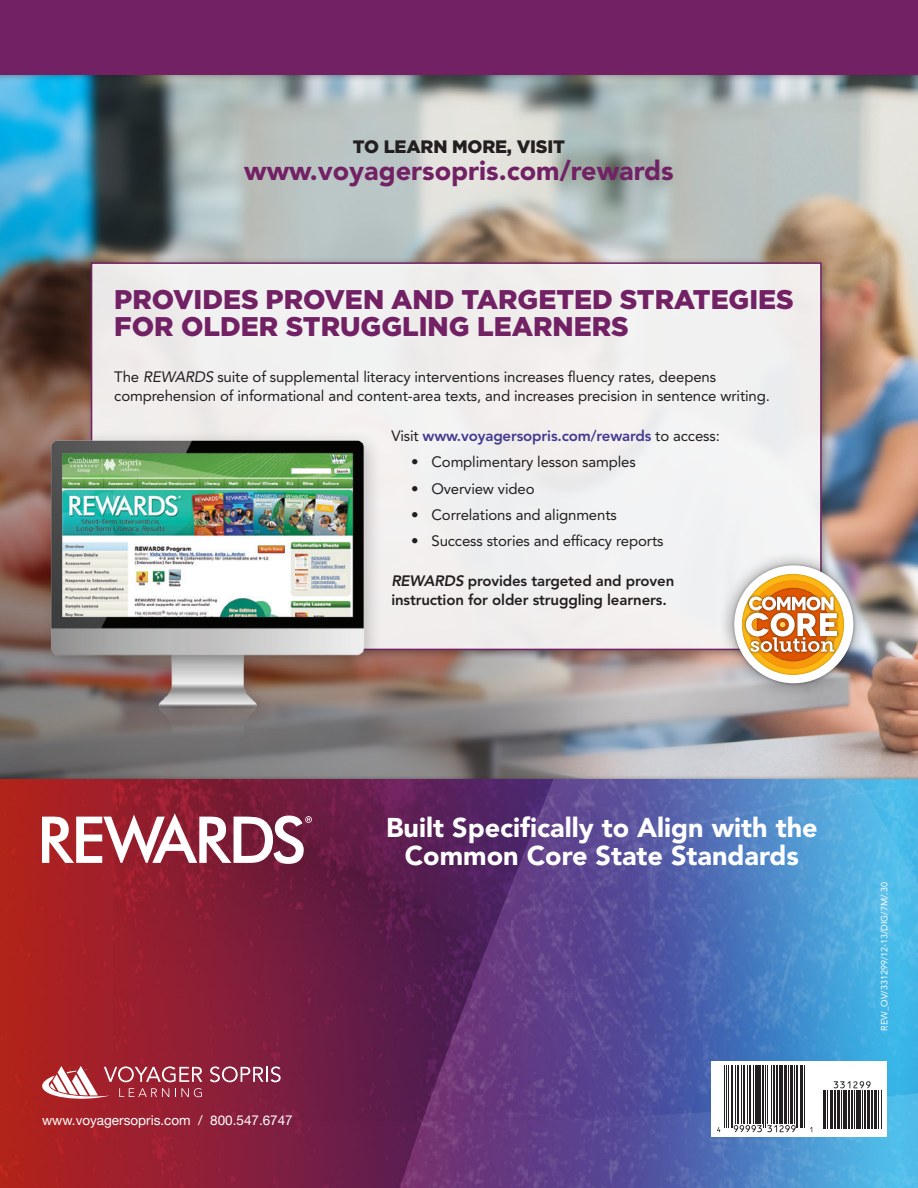
<style>
.page{position:relative;width:918px;height:1188px;background:#fff}
.page>*{position:absolute;margin:0;border:0;box-sizing:border-box;transform-origin:0 0}
.t1{font:900 27px/27px "Gotham";color:#722164}
.t2{font:900 27px/28.5px "Avenir LT Std";color:#fff;text-align:center}
.t3{font:900 27px "Avenir LT Std";color:#722164}
.t4{font:900 18px "Gotham";letter-spacing:-.01em;color:#231f20}
.t5{font:15px/19.5px "Avenir LT Std";letter-spacing:-.01em;color:#231f20}
.t6{font:800 15px/19.5px "Avenir LT Std";letter-spacing:-.01em;color:#231f20}
.t7{font:800 15px "Avenir LT Std";letter-spacing:-.01em;color:#433a90}
.t8{font:13.5px "Helvetica Neue";color:#fff}
.t9{font:9px "Avenir LT Std";color:#fff}
.s1{font-style:italic}
.s2{font-weight:400;color:#231f20}
</style>
<div class="page">
<img style="left:0;top:82px;width:918px;height:630px">
<div style="left:0;top:0;width:918px;height:82px;background:#231f20;opacity:.55"></div>
<div style="left:0;top:0;width:918px;height:74px;background:#722164"></div>
<div style="left:0;top:712px;width:918px;height:476px;background:#231f20;opacity:.45"></div>
<img style="left:0;top:780px;width:918px;height:408px">
<svg style="left:210px;top:1066px;width:71px;height:16px"></svg>
<svg style="left:42px;top:1066px;width:160px;height:33px"></svg>
<div style="left:86px;top:258px;width:745px;height:401px;background:#231f20;opacity:.45"></div>
<div style="left:92px;top:263px;width:729px;height:386px;background:#f1f0f0"></div>
<svg style="left:42px;top:813px;width:270px;height:51px"></svg>
<div style="left:719px;top:550px;width:150px;height:149px;background:#231f20;opacity:.5"></div>
<img style="left:730px;top:562px;width:127px;height:126px">
<div style="left:734px;top:565px;width:119px;height:118px;background:#fff;border-radius:50%"></div>
<svg style="left:742px;top:574px;width:102px;height:101px"></svg>
<div style="left:748px;top:580px;width:90px;height:89px;background:#f7990c;border-radius:50%"></div>
<svg style="left:753px;top:583px;width:81px;height:80px"></svg>
<img style="left:750px;top:593px;width:86px;height:4px">
<img style="left:743px;top:609px;width:97px;height:31px">
<img style="left:750px;top:652px;width:86px;height:3px">
<svg style="left:746px;top:597px;width:91px;height:55px;background:#e1aa7b"></svg>
<div style="left:712px;top:1061px;width:175px;height:76px;background:#fff"></div>
<svg style="left:717px;top:1127px;width:3px;height:5px"></svg>
<hr style="left:725px;top:1066px;width:1px;height:62px;background:#231f20">
<hr style="left:726px;top:1066px;width:1px;height:62px;background:#231f20">
<hr style="left:728px;top:1066px;width:1px;height:62px;background:#231f20">
<hr style="left:731px;top:1066px;width:2px;height:62px;background:#231f20">
<hr style="left:736px;top:1066px;width:1px;height:58px;background:#231f20">
<hr style="left:737px;top:1066px;width:2px;height:58px;background:#231f20">
<hr style="left:741px;top:1066px;width:1px;height:58px;background:#231f20">
<hr style="left:743px;top:1066px;width:2px;height:58px;background:#231f20">
<hr style="left:747px;top:1066px;width:1px;height:58px;background:#231f20">
<hr style="left:749px;top:1066px;width:2px;height:58px;background:#231f20">
<hr style="left:753px;top:1066px;width:1px;height:58px;background:#231f20">
<hr style="left:755px;top:1066px;width:2px;height:58px;background:#231f20">
<hr style="left:758px;top:1066px;width:3px;height:58px;background:#231f20">
<hr style="left:762px;top:1066px;width:1px;height:58px;background:#231f20">
<hr style="left:763px;top:1066px;width:1px;height:62px;background:#231f20">
<hr style="left:765px;top:1066px;width:1px;height:62px;background:#231f20">
<hr style="left:767px;top:1066px;width:1px;height:58px;background:#231f20">
<hr style="left:771px;top:1066px;width:1px;height:58px;background:#231f20">
<hr style="left:773px;top:1066px;width:1px;height:58px;background:#231f20">
<hr style="left:776px;top:1066px;width:2px;height:58px;background:#231f20">
<hr style="left:779px;top:1066px;width:1px;height:58px;background:#231f20">
<hr style="left:781px;top:1066px;width:2px;height:58px;background:#231f20">
<hr style="left:785px;top:1066px;width:2px;height:58px;background:#231f20">
<hr style="left:788px;top:1066px;width:1px;height:58px;background:#231f20">
<svg style="left:734px;top:1125px;width:62px;height:7px"></svg>
<hr style="left:790px;top:1066px;width:3px;height:58px;background:#231f20">
<hr style="left:794px;top:1066px;width:1px;height:58px;background:#231f20">
<hr style="left:796px;top:1066px;width:2px;height:62px;background:#231f20">
<hr style="left:800px;top:1066px;width:1px;height:62px;background:#231f20">
<hr style="left:802px;top:1066px;width:1px;height:62px;background:#231f20">
<hr style="left:804px;top:1066px;width:1px;height:62px;background:#231f20">
<hr style="left:823px;top:1090px;width:1px;height:38px;background:#231f20">
<hr style="left:824px;top:1090px;width:2px;height:38px;background:#231f20">
<hr style="left:827px;top:1090px;width:1px;height:38px;background:#231f20">
<hr style="left:830px;top:1090px;width:1px;height:38px;background:#231f20">
<hr style="left:831px;top:1090px;width:2px;height:38px;background:#231f20">
<hr style="left:834px;top:1090px;width:1px;height:38px;background:#231f20">
<hr style="left:836px;top:1090px;width:1px;height:38px;background:#231f20">
<hr style="left:837px;top:1090px;width:1px;height:38px;background:#231f20">
<hr style="left:838px;top:1090px;width:2px;height:38px;background:#231f20">
<hr style="left:841px;top:1090px;width:1px;height:38px;background:#231f20">
<hr style="left:843px;top:1090px;width:1px;height:38px;background:#231f20">
<hr style="left:844px;top:1090px;width:1px;height:38px;background:#231f20">
<hr style="left:845px;top:1090px;width:1px;height:38px;background:#231f20">
<hr style="left:847px;top:1090px;width:1px;height:38px;background:#231f20">
<hr style="left:848px;top:1090px;width:2px;height:38px;background:#231f20">
<hr style="left:851px;top:1090px;width:1px;height:38px;background:#231f20">
<hr style="left:853px;top:1090px;width:1px;height:38px;background:#231f20">
<hr style="left:854px;top:1090px;width:1px;height:38px;background:#231f20">
<hr style="left:856px;top:1090px;width:1px;height:38px;background:#231f20">
<hr style="left:857px;top:1090px;width:2px;height:38px;background:#231f20">
<hr style="left:860px;top:1090px;width:1px;height:38px;background:#231f20">
<hr style="left:862px;top:1090px;width:1px;height:38px;background:#231f20">
<hr style="left:864px;top:1090px;width:1px;height:38px;background:#231f20">
<hr style="left:866px;top:1090px;width:1px;height:38px;background:#231f20">
<hr style="left:867px;top:1090px;width:1px;height:38px;background:#231f20">
<hr style="left:869px;top:1090px;width:1px;height:38px;background:#231f20">
<hr style="left:871px;top:1090px;width:1px;height:38px;background:#231f20">
<hr style="left:873px;top:1090px;width:1px;height:38px;background:#231f20">
<hr style="left:874px;top:1090px;width:1px;height:38px;background:#231f20">
<hr style="left:875px;top:1090px;width:2px;height:38px;background:#231f20">
<hr style="left:879px;top:1090px;width:1px;height:38px;background:#231f20">
<hr style="left:881px;top:1090px;width:1px;height:38px;background:#231f20">
<svg style="left:834px;top:1081px;width:37px;height:7px"></svg>
<img style="left:36px;top:429px;width:341px;height:333px">
<p class="t4" style="left:353px;top:134px;width:214px">TO LEARN MORE, VISIT</p>
<p class="t3" style="left:244px;top:154px;width:431px">www.voyagersopris.com/rewards</p>
<p class="t1" style="left:114px;top:286px;width:681px">PROVIDES PROVEN AND TARGETED STRATEGIES<br>FOR OLDER STRUGGLING LEARNERS</p>
<p class="t5" style="left:114px;top:367px;width:657px">The <span class="s1">REWARDS</span> suite of supplemental literacy interventions increases fluency rates, deepens comprehension of informational and content-area texts, and increases precision in sentence writing.</p>
<p class="t7" style="left:391px;top:427px;width:330px"><span class="s2">Visit</span> www.voyagersopris.com/rewards <span class="s2">to access:</span></p>
<p class="t5" style="left:411px;top:452px;width:226px">• Complimentary lesson samples</p>
<p class="t5" style="left:411px;top:479px;width:125px">• Overview video</p>
<p class="t5" style="left:411px;top:505px;width:207px">• Correlations and alignments</p>
<p class="t5" style="left:411px;top:531px;width:254px">• Success stories and efficacy reports</p>
<p class="t6" style="left:391px;top:571px;width:285px"><span class="s1">REWARDS</span> provides targeted and proven instruction for older struggling learners.</p>
<p class="t8" style="left:42px;top:1111px;width:252px">www.voyagersopris.com / 800.547.6747</p>
<p class="t2" style="left:386px;top:813px;width:433px">Built Specifically to Align with the<br>Common Core State Standards</p>
<p class="t9" style="left:879px;top:1031px;width:150px;rotate:-90deg">REW_OV/331299/12-13/DIG/7M/.30</p>
</div>
